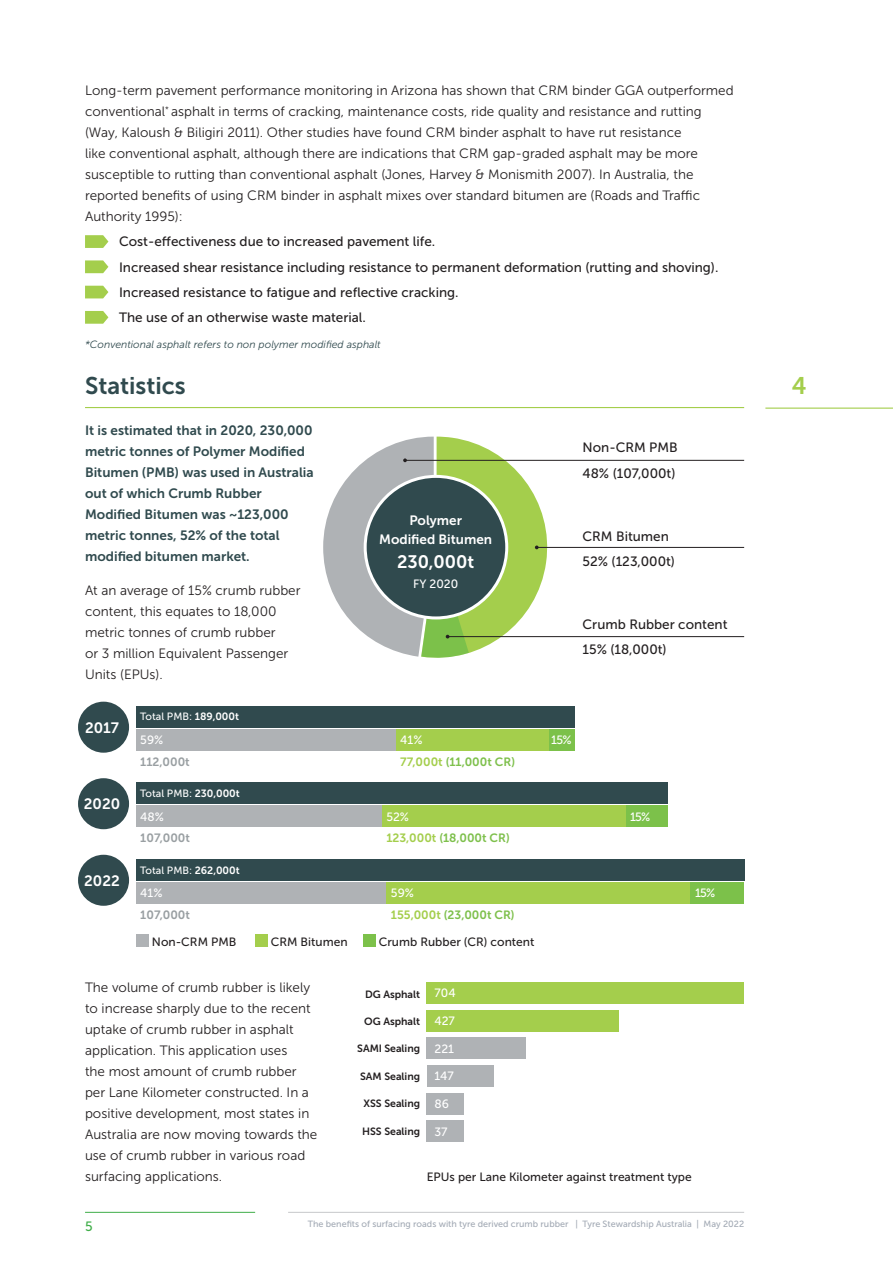
<style>
.page{position:relative;width:893px;height:1263px;background:#fff}
.page>*{position:absolute;margin:0;border:0;box-sizing:border-box;transform-origin:0 0}
._0_0_Subheading{font:24px "Museo Sans 700";color:#304a4e}
._0_0_Subheading-2{font:24px "Museo Sans 700";color:#a4ce4c}
.Body{font:18px "Museo Sans 700";color:#fff}
.Body-2{font:15px "Museo Sans 700";color:#fff}
.Body_Base{font:13.5px/21px "Museo Sans 300";color:#231f20}
.Body_Bullet{font:13.5px "Museo Sans 500";color:#231f20}
.Heading_Intro{font:13.5px/21px "Museo Sans 700";color:#304a4e}
.Body-3{font:13.5px "Museo Sans 500";color:#231f20}
.Body-4{font:13.5px/19.5px "Museo Sans 700";color:#fff;text-align:center}
.t1{font:13.5px "Museo Sans 500";color:#40ae49}
.Body-5{font:12px "Museo Sans 500";color:#231f20}
.Body-6{font:12px "Museo Sans 700";color:#7ec04c}
.Body-7{font:12px "Museo Sans 500";color:#fff}
.Body-8{font:12px "Museo Sans 700";color:#999fa2}
.Body-9{font:10.5px "Museo Sans 700";color:#231f20}
.Body_Bullet-2{font:italic 10.5px "Museo Sans 300";color:#304a4e}
.Body-10{font:10.5px "Museo Sans 500";color:#fff}
.t2{font:9px "Museo Sans 500";color:#a3aab5}
.s1{font-family:"Museo Sans 700"}
.s2{color:#a4ce4c}
</style>
<div class="page">
<hr style="left:85px;top:1212px;width:170px;height:1px;background:#40ae49">
<hr style="left:288px;top:1212px;width:456px;height:1px;background:#c7c8ca">
<hr style="left:765px;top:408px;width:128px;height:1px;background:#a4ce4c">
<hr style="left:85px;top:407px;width:659px;height:1px;background:#a4ce4c">
<svg style="left:85px;top:235px;width:23px;height:13px"></svg>
<svg style="left:85px;top:260px;width:23px;height:13px"></svg>
<svg style="left:85px;top:286px;width:23px;height:12px"></svg>
<svg style="left:85px;top:311px;width:23px;height:13px"></svg>
<div style="left:136px;top:934px;width:13px;height:13px;background:#afb2b5"></div>
<div style="left:255px;top:934px;width:13px;height:13px;background:#a4ce4c"></div>
<div style="left:363px;top:934px;width:13px;height:13px;background:#7cc14a"></div>
<div style="left:78px;top:702px;width:51px;height:51px;background:#304a4e;border-radius:50%"></div>
<div style="left:78px;top:778px;width:51px;height:51px;background:#304a4e;border-radius:50%"></div>
<div style="left:78px;top:855px;width:51px;height:51px;background:#304a4e;border-radius:50%"></div>
<hr style="left:537px;top:547px;width:207px;height:1px;background:#231f20">
<hr style="left:448px;top:636px;width:296px;height:1px;background:#231f20">
<hr style="left:405px;top:460px;width:339px;height:1px;background:#231f20">
<svg style="left:323px;top:437px;width:232px;height:221px"></svg>
<div style="left:365px;top:476px;width:142px;height:142px;background:#304a4e;border-radius:50%"></div>
<div style="left:364px;top:475px;width:144px;height:144px;border:3px solid #fff;border-radius:50%"></div>
<div style="left:136px;top:706px;width:439px;height:21px;background:#304a4e"></div>
<div style="left:136px;top:729px;width:260px;height:21px;background:#afb2b5"></div>
<div style="left:396px;top:729px;width:179px;height:21px;background:#a4ce4c"></div>
<div style="left:549px;top:729px;width:26px;height:21px;background:#7cc14a"></div>
<div style="left:136px;top:782px;width:532px;height:22px;background:#304a4e"></div>
<div style="left:136px;top:806px;width:246px;height:21px;background:#afb2b5"></div>
<div style="left:382px;top:806px;width:286px;height:21px;background:#a4ce4c"></div>
<div style="left:626px;top:806px;width:42px;height:21px;background:#7cc14a"></div>
<div style="left:136px;top:859px;width:608px;height:21px;background:#304a4e"></div>
<div style="left:136px;top:882px;width:251px;height:22px;background:#afb2b5"></div>
<div style="left:387px;top:882px;width:357px;height:22px;background:#a4ce4c"></div>
<div style="left:427px;top:982px;width:317px;height:21px;background:#a4ce4c"></div>
<div style="left:427px;top:1010px;width:192px;height:21px;background:#a4ce4c"></div>
<div style="left:427px;top:1037px;width:99px;height:22px;background:#afb2b5"></div>
<div style="left:427px;top:1065px;width:66px;height:21px;background:#afb2b5"></div>
<div style="left:427px;top:1093px;width:37px;height:21px;background:#afb2b5"></div>
<div style="left:427px;top:1120px;width:37px;height:22px;background:#afb2b5"></div>
<div style="left:691px;top:882px;width:53px;height:22px;background:#7cc14a"></div>
<p class="Body_Base" style="left:85px;top:80px;width:650px">Long-term pavement performance monitoring in Arizona has shown that CRM binder GGA outperformed conventional<sup>*</sup> asphalt in terms of cracking, maintenance costs, ride quality and resistance and rutting (Way, Kaloush &amp; Biligiri 2011). Other studies have found CRM binder asphalt to have rut resistance<br>like conventional asphalt, although there are indications that CRM gap-graded asphalt may be more susceptible to rutting than conventional asphalt (Jones, Harvey &amp; Monismith 2007). In Australia, the reported benefits of using CRM binder in asphalt mixes over standard bitumen are (Roads and Traffic Authority 1995):</p>
<p class="Body_Bullet" style="left:119px;top:234px;width:318px">Cost-effectiveness due to increased pavement life.</p>
<p class="Body_Bullet" style="left:119px;top:260px;width:601px">Increased shear resistance including resistance to permanent deformation (rutting and shoving).</p>
<p class="Body_Bullet" style="left:119px;top:285px;width:341px">Increased resistance to fatigue and reflective cracking.</p>
<p class="Body_Bullet" style="left:119px;top:310px;width:248px">The use of an otherwise waste material.</p>
<p class="Body_Bullet-2" style="left:85px;top:339px;width:297px">*Conventional asphalt refers to non polymer modified asphalt</p>
<p class="_0_0_Subheading" style="left:85px;top:373px;width:102px">Statistics</p>
<p class="_0_0_Subheading-2" style="left:792px;top:373px;width:16px">4</p>
<p class="Heading_Intro" style="left:85px;top:420px;width:230px">It is estimated that in 2020, 230,000 metric tonnes of Polymer Modified<br>Bitumen (PMB) was used in Australia out of which Crumb Rubber<br>Modified Bitumen was ~123,000 metric tonnes, 52% of the total modified bitumen market.</p>
<p class="Body_Base" style="left:85px;top:580px;width:217px">At an average of 15% crumb rubber content, this equates to 18,000 metric tonnes of crumb rubber<br>or 3 million Equivalent Passenger<br>Units (EPUs).</p>
<p class="Body-2" style="left:85px;top:719px;width:35px">2017</p>
<p class="Body-2" style="left:84px;top:796px;width:38px">2020</p>
<p class="Body-2" style="left:84px;top:872px;width:37px">2022</p>
<p class="Body-10" style="left:140px;top:711px;width:100px">Total PMB: <span class="s1">189,000t</span></p>
<p class="Body-7" style="left:140px;top:734px;width:25px">59%</p>
<p class="Body-8" style="left:140px;top:755px;width:51px">112,000t</p>
<p class="Body-10" style="left:140px;top:788px;width:101px">Total PMB: <span class="s1">230,000t</span></p>
<p class="Body-7" style="left:140px;top:810px;width:25px">48%</p>
<p class="Body-8" style="left:140px;top:831px;width:51px">107,000t</p>
<p class="Body-10" style="left:140px;top:864px;width:101px">Total PMB: <span class="s1">262,000t</span></p>
<p class="Body-7" style="left:140px;top:887px;width:24px">41%</p>
<p class="Body-8" style="left:140px;top:908px;width:51px">107,000t</p>
<p class="Body-4" style="left:379px;top:510px;width:115px">Polymer<br>Modified Bitumen</p>
<p class="Body" style="left:397px;top:552px;width:79px">230,000t</p>
<p class="Body-7" style="left:413px;top:577px;width:47px">FY 2020</p>
<p class="Body-7" style="left:400px;top:734px;width:24px">41%</p>
<p class="Body-6" style="left:400px;top:755px;width:116px"><span class="s2">77,000t</span> (11,000t CR)</p>
<p class="Body-7" style="left:386px;top:810px;width:24px">52%</p>
<p class="Body-6" style="left:386px;top:831px;width:125px"><span class="s2">123,000t</span> (18,000t CR)</p>
<p class="Body-7" style="left:391px;top:887px;width:25px">59%</p>
<p class="Body-6" style="left:391px;top:908px;width:125px"><span class="s2">155,000t</span> (23,000t CR)</p>
<p class="Body-5" style="left:152px;top:935px;width:86px">Non-CRM PMB</p>
<p class="Body-5" style="left:271px;top:935px;width:78px">CRM Bitumen</p>
<p class="Body-5" style="left:379px;top:935px;width:157px">Crumb Rubber (CR) content</p>
<p class="Body-3" style="left:583px;top:440px;width:97px">Non-CRM PMB</p>
<p class="Body-3" style="left:583px;top:466px;width:94px">48% (107,000t)</p>
<p class="Body-3" style="left:583px;top:528px;width:88px">CRM Bitumen</p>
<p class="Body-3" style="left:583px;top:554px;width:94px">52% (123,000t)</p>
<p class="Body-3" style="left:583px;top:617px;width:146px">Crumb Rubber content</p>
<p class="Body-3" style="left:583px;top:642px;width:86px">15% (18,000t)</p>
<p class="Body-7" style="left:551px;top:734px;width:22px">15%</p>
<p class="Body-7" style="left:630px;top:810px;width:22px">15%</p>
<p class="Body-7" style="left:695px;top:887px;width:22px">15%</p>
<p class="Body_Base" style="left:85px;top:977px;width:234px">The volume of crumb rubber is likely to increase sharply due to the recent uptake of crumb rubber in asphalt application. This application uses<br>the most amount of crumb rubber per Lane Kilometer constructed. In a positive development, most states in Australia are now moving towards the use of crumb rubber in various road surfacing applications.</p>
<p class="Body-9" style="left:365px;top:988px;width:57px">DG Asphalt</p>
<p class="Body-9" style="left:364px;top:1015px;width:57px">OG Asphalt</p>
<p class="Body-9" style="left:357px;top:1043px;width:64px">SAMI Sealing</p>
<p class="Body-9" style="left:360px;top:1070px;width:62px">SAM Sealing</p>
<p class="Body-9" style="left:363px;top:1098px;width:58px">XSS Sealing</p>
<p class="Body-7" style="left:434px;top:987px;width:23px">704</p>
<p class="Body-7" style="left:434px;top:1014px;width:22px">427</p>
<p class="Body-7" style="left:434px;top:1042px;width:21px">221</p>
<p class="Body-7" style="left:434px;top:1070px;width:21px">147</p>
<p class="Body-7" style="left:434px;top:1097px;width:16px">86</p>
<p class="Body-9" style="left:362px;top:1125px;width:60px">HSS Sealing</p>
<p class="Body-7" style="left:434px;top:1125px;width:15px">37</p>
<p class="Body-5" style="left:427px;top:1170px;width:267px">EPUs per Lane Kilometer against treatment type</p>
<p class="t1" style="left:85px;top:1218px;width:9px">5</p>
<p class="t2" style="left:308px;top:1219px;width:438px">The benefits of surfacing roads with tyre derived crumb rubber | Tyre Stewardship Australia | May 2022</p>
</div>
